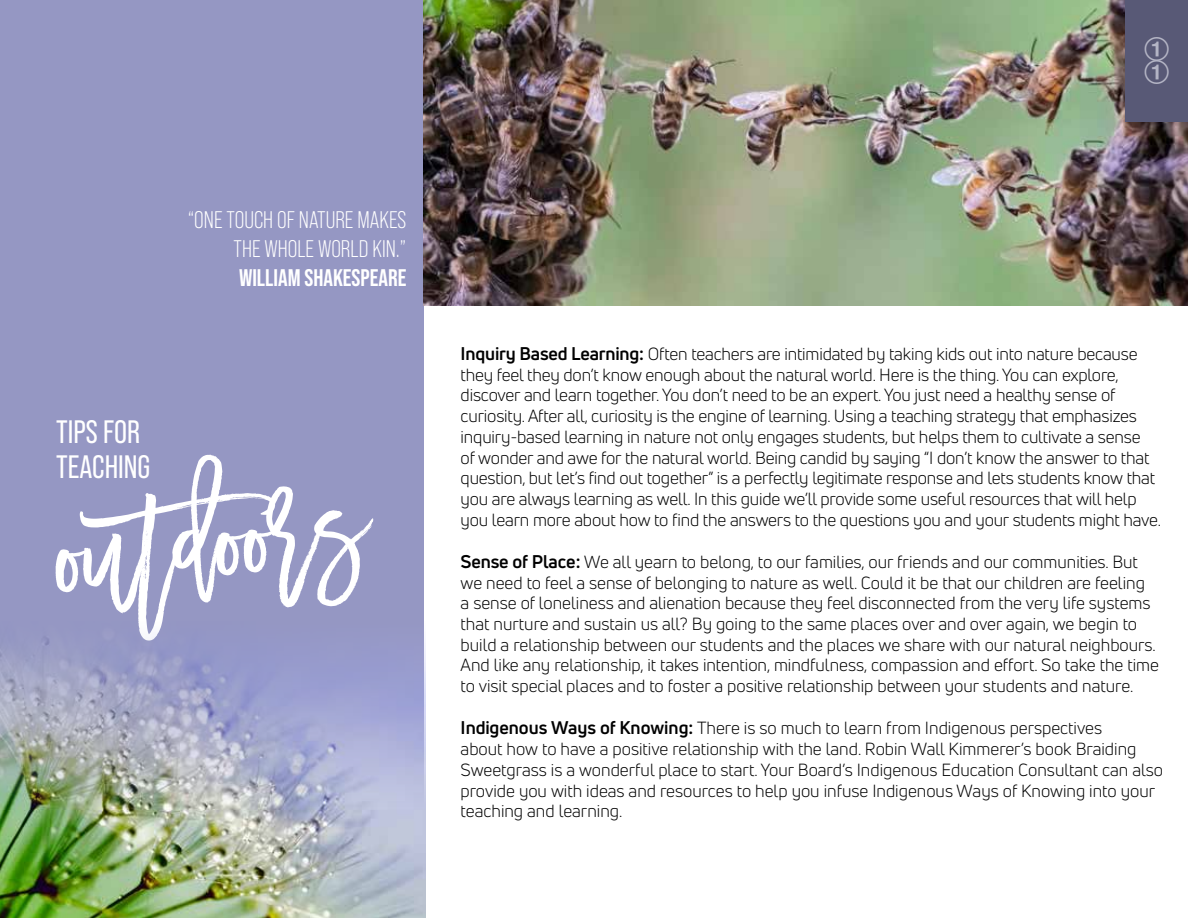
<style>
.page{position:relative;width:1188px;height:918px;background:#fff}
.page>*{position:absolute;margin:0;border:0;box-sizing:border-box;transform-origin:0 0}
.t1{font:120px "Madina Script";color:#fff}
.t2{font:32.4px/34.5px "Bebas Neue Pro";color:#fff}
.t3{font:24px/28.8px "Bebas Neue Pro";color:#fff;text-align:right}
.t4{font:700 24px "Bebas Neue Pro";color:#fff}
.t5{font:17.25px/20.7px "Uni Neue";letter-spacing:-.005em;color:#000}
.s1{font-weight:700;font-size:18px}
</style>
<div class="page">
<div style="left:0;top:0;width:423px;height:918px;background:#9597c3"></div>
<img style="left:423px;top:0;width:765px;height:306px">
<div style="left:1126px;top:0;width:62px;height:122px;background:#585976"></div>
<img style="left:0;top:622px;width:426px;height:296px">
<h3 class="t3" style="left:188px;top:206px;width:220px">“ONE TOUCH OF NATURE MAKES<br>THE WHOLE WORLD KIN.”</h3>
<h3 class="t4" style="left:239px;top:264px;width:169px">WILLIAM SHAKESPEARE</h3>
<h2 class="t2" style="left:56px;top:414px;width:96px">TIPS FOR<br>TEACHING</h2>
<h1 class="t1" style="left:46px;top:482px;width:314px;rotate:-6deg">outdoors</h1>
<p class="t5" style="left:461px;top:343px;width:702px"><span class="s1">Inquiry Based Learning:</span> Often teachers are intimidated by taking kids out into nature because they feel they don’t know enough about the natural world. Here is the thing. You can explore, discover and learn together. You don’t need to be an expert. You just need a healthy sense of curiosity. After all, curiosity is the engine of learning. Using a teaching strategy that emphasizes inquiry-based learning in nature not only engages students, but helps them to cultivate a sense<br>of wonder and awe for the natural world. Being candid by saying “I don’t know the answer to that question, but let’s find out together” is a perfectly legitimate response and lets students know that you are always learning as well. In this guide we’ll provide some useful resources that will help you learn more about how to find the answers to the questions you and your students might have.</p>
<p class="t5" style="left:461px;top:551px;width:700px"><span class="s1">Sense of Place:</span> We all yearn to belong, to our families, our friends and our communities. But we need to feel a sense of belonging to nature as well. Could it be that our children are feeling<br>a sense of loneliness and alienation because they feel disconnected from the very life systems that nurture and sustain us all? By going to the same places over and over again, we begin to build a relationship between our students and the places we share with our natural neighbours.<br>And like any relationship, it takes intention, mindfulness, compassion and effort. So take the time to visit special places and to foster a positive relationship between your students and nature.</p>
<p class="t5" style="left:461px;top:718px;width:704px"><span class="s1">Indigenous Ways of Knowing:</span> There is so much to learn from Indigenous perspectives<br>about how to have a positive relationship with the land. Robin Wall Kimmerer’s book Braiding Sweetgrass is a wonderful place to start. Your Board’s Indigenous Education Consultant can also provide you with ideas and resources to help you infuse Indigenous Ways of Knowing into your teaching and learning.</p>
</div>
